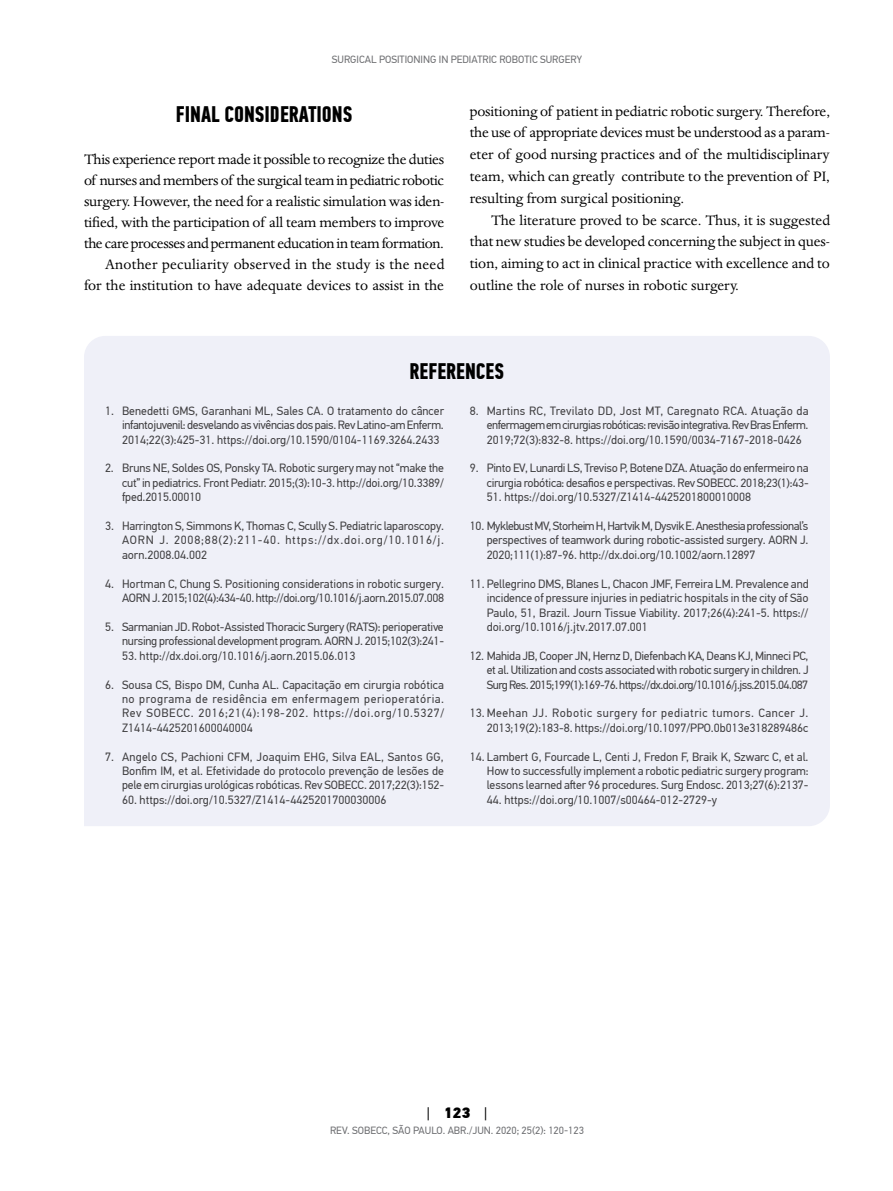
<style>
.page{position:relative;width:893px;height:1191px;background:#fff}
.page>*{position:absolute;margin:0;border:0;box-sizing:border-box;transform-origin:0 0}
.t1{font:700 22.5px "PF Din Text Comp Pro";color:#000}
.t2{font:15.75px/21.8px "Dante MT Std";letter-spacing:-.01em;color:#000;text-align:justify}
.t3{font:900 15px "PF Din Text Pro";color:#000}
.t4{font:12px/14.4px "PF Din Text Pro";letter-spacing:-.005em;color:#414042;text-align:justify}
.t5{font:12px/14.4px "PF Din Text Pro";letter-spacing:.03em;color:#414042;text-align:right}
.t6{font:10.5px "PF Din Text Pro";color:#6d6e71}
.s1{font-weight:400}
</style>
<div class="page">
<div style="left:84px;top:336px;width:746px;height:490px;background:#eff0f8"></div>
<p class="t6" style="left:332px;top:53px;width:252px">SURGICAL POSITIONING IN PEDIATRIC ROBOTIC SURGERY</p>
<h1 class="t1" style="left:176px;top:101px;width:178px">FINAL CONSIDERATIONS</h1>
<p class="t2" style="left:84px;top:149px;width:362px;line-height:21px;text-align:right">This experience report made it possible to recognize the duties of nurses and members of the surgical team in pediatric robotic surgery. However, the need for a realistic simulation was iden&shy;tified, with the participation of all team members to improve the care processes and permanent education in team formation.<br>Another peculiarity observed in the study is the need for the institution to have adequate devices to assist in the</p>
<p class="t2" style="left:470px;top:100px;width:362px">positioning of patient in pediatric robotic surgery. Therefore, the use of appropriate devices must be understood as a param&shy;eter of good nursing practices and of the multidisciplinary team, which can greatly contribute to the prevention of PI, resulting from surgical positioning.</p>
<h2 class="t2" style="left:470px;top:209px;width:362px;text-indent:21px">The literature proved to be scarce. Thus, it is suggested that new studies be developed concerning the subject in ques&shy;tion, aiming to act in clinical practice with excellence and to outline the role of nurses in robotic surgery.</h2>
<h1 class="t1" style="left:410px;top:358px;width:96px">REFERENCES</h1>
<p class="t4" style="left:122px;top:403px;width:324px;text-indent:-17px">1. Benedetti GMS, Garanhani ML, Sales CA. O tratamento do câncer infantojuvenil: desvelando as vivências dos pais. Rev Latino-am Enferm.<br>2014;22(3):425-31. https://doi.org/10.1590/0104-1169.3264.2433</p>
<p class="t4" style="left:122px;top:461px;width:323px;text-indent:-17px">2. Bruns NE, Soldes OS, Ponsky TA. Robotic surgery may not “make the cut” in pediatrics. Front Pediatr. 2015;(3):10-3. http://doi.org/10.3389/ fped.2015.00010</p>
<p class="t4" style="left:122px;top:519px;width:324px;text-indent:-17px">3. Harrington S, Simmons K, Thomas C, Scully S. Pediatric laparoscopy.<br>AORN J. 2008;88(2):211-40. https://dx.doi.org/10.1016/j. aorn.2008.04.002</p>
<p class="t4" style="left:105px;top:576px;width:341px;text-align:right">4. Hortman C, Chung S. Positioning considerations in robotic surgery.<br>AORN J. 2015;102(4):434-40. http://doi.org/10.1016/j.aorn.2015.07.008</p>
<p class="t4" style="left:105px;top:619px;width:341px;text-align:right">5. Sarmanian JD. Robot-Assisted Thoracic Surgery (RATS): perioperative nursing professional development program. AORN J. 2015;102(3):241-</p>
<p class="t4" style="left:122px;top:648px;width:235px">53. http://dx.doi.org/10.1016/j.aorn.2015.06.013</p>
<p class="t4" style="left:122px;top:677px;width:324px;text-indent:-17px">6. Sousa CS, Bispo DM, Cunha AL. Capacitação em cirurgia robótica no programa de residência em enfermagem perioperatória.<br>Rev SOBECC. 2016;21(4):198-202. https://doi.org/10.5327/ Z1414-4425201600040004</p>
<p class="t4" style="left:122px;top:749px;width:324px;text-indent:-17px">7. Angelo CS, Pachioni CFM, Joaquim EHG, Silva EAL, Santos GG, Bonfim IM, et al. Efetividade do protocolo prevenção de lesões de pele em cirurgias urológicas robóticas. Rev SOBECC. 2017;22(3):152-</p>
<p class="t4" style="left:122px;top:792px;width:266px">60. https://doi.org/10.5327/Z1414-4425201700030006</p>
<p class="t4" style="left:487px;top:403px;width:323px;text-indent:-17px">8. Martins RC, Trevilato DD, Jost MT, Caregnato RCA. Atuação da enfermagem em cirurgias robóticas: revisão integrativa. Rev Bras Enferm.<br>2019;72(3):832-8. https://doi.org/10.1590/0034-7167-2018-0426</p>
<p class="t4" style="left:470px;top:461px;width:340px;text-align:right">9. Pinto EV, Lunardi LS, Treviso P, Botene DZA. Atuação do enfermeiro na cirurgia robótica: desafios e perspectivas. Rev SOBECC. 2018;23(1):43-</p>
<p class="t4" style="left:487px;top:490px;width:266px">51. https://doi.org/10.5327/Z1414-4425201800010008</p>
<p class="t4" style="left:487px;top:519px;width:323px;text-indent:-17px">10. Myklebust MV, Storheim H, Hartvik M, Dysvik E. Anesthesia professional’s perspectives of teamwork during robotic-assisted surgery. AORN J.<br>2020;111(1):87-96. http://dx.doi.org/10.1002/aorn.12897</p>
<p class="t4" style="left:487px;top:576px;width:323px;text-indent:-17px">11. Pellegrino DMS, Blanes L, Chacon JMF, Ferreira LM. Prevalence and incidence of pressure injuries in pediatric hospitals in the city of São Paulo, 51, Brazil. Journ Tissue Viability. 2017;26(4):241-5. https:// doi.org/10.1016/j.jtv.2017.07.001</p>
<p class="t4" style="left:487px;top:648px;width:323px;text-indent:-17px">12. Mahida JB, Cooper JN, Hernz D, Diefenbach KA, Deans KJ, Minneci PC, et al. Utilization and costs associated with robotic surgery in children. J Surg Res. 2015;199(1):169-76. https://dx.doi.org/10.1016/j.jss.2015.04.087</p>
<p class="t5" style="left:470px;top:706px;width:340px">13. Meehan JJ. Robotic surgery for pediatric tumors. Cancer J.<br>2013;19(2):183-8. https://doi.org/10.1097/PPO.0b013e318289486c</p>
<p class="t4" style="left:487px;top:749px;width:323px;text-indent:-17px">14. Lambert G, Fourcade L, Centi J, Fredon F, Braik K, Szwarc C, et al.<br>How to successfully implement a robotic pediatric surgery program: lessons learned after 96 procedures. Surg Endosc. 2013;27(6):2137-</p>
<p class="t4" style="left:487px;top:792px;width:232px">44. https://doi.org/10.1007/s00464-012-2729-y</p>
<p class="t3" style="left:427px;top:1102px;width:62px"><span class="s1">|</span> 123 <span class="s1">|</span></p>
<p class="t6" style="left:330px;top:1124px;width:255px">REV. SOBECC, SÃO PAULO. ABR./JUN. 2020; 25(2): 120-123</p>
</div>
